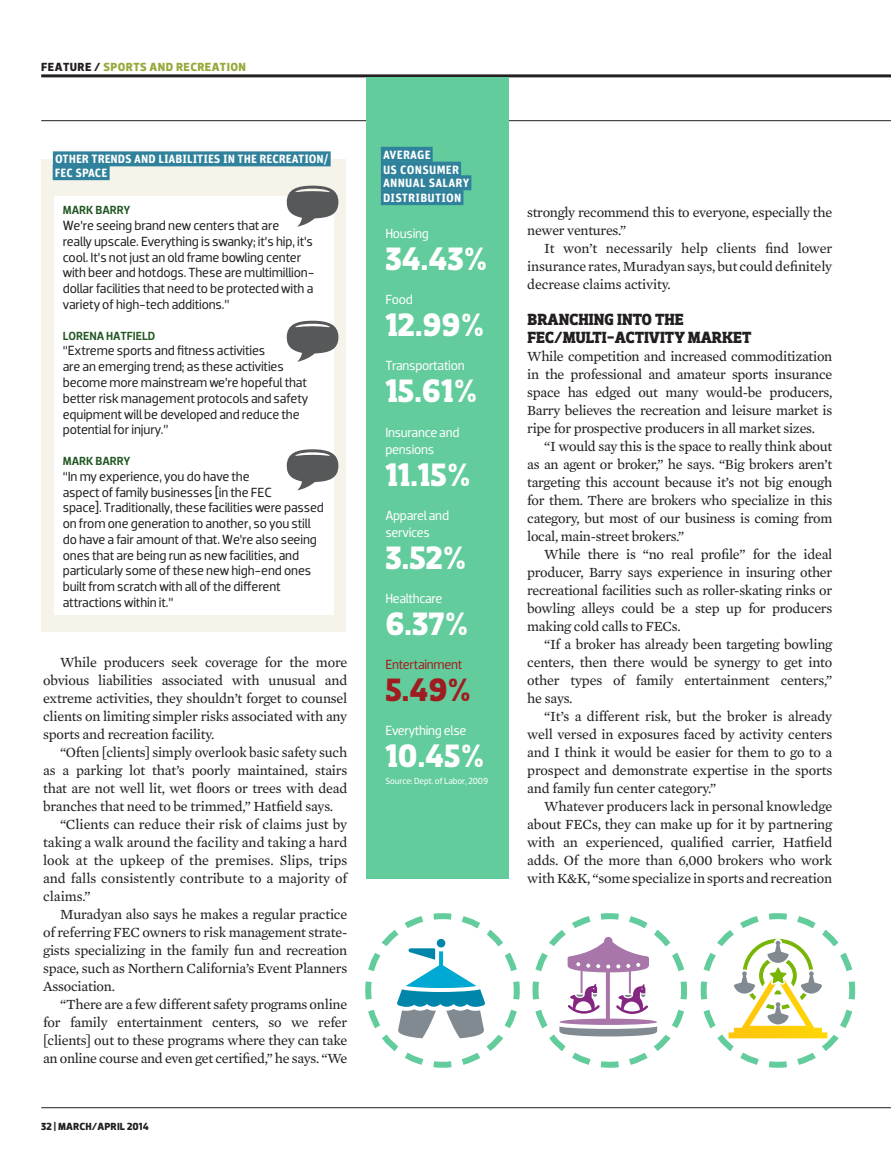
<style>
.page{position:relative;width:891px;height:1175px;background:#fff}
.page>*{position:absolute;margin:0;border:0;box-sizing:border-box;transform-origin:0 0}
.t1{font:700 33px "Dobra Slab";color:#fff}
.t2{font:700 33px "Dobra Slab";color:#9f1d20}
.t3{font:700 16.5px/18px "Dobra Slab";color:#231f20}
.t4{font:14.25px/18px "Mercury Text G2";letter-spacing:-.015em;color:#231f20;text-align:justify}
.t5{font:13.5px/15.8px "Dobra";letter-spacing:-.01em;color:#231f20}
.t6{font:13.5px/17px "Dobra";letter-spacing:-.02em;color:#fff}
.t7{font:13.5px "Dobra";letter-spacing:-.02em;color:#9f1d20}
.t8{font:700 12px "Unit Rounded OT";color:#fff}
.t9{font:700 12px/14.2px "Unit Rounded OT";letter-spacing:.02em;color:#fff}
.t10{font:500 12px "Dobra";letter-spacing:-.005em;color:#205622}
.t11{font:700 12px "Dobra";letter-spacing:.035em;color:#96aa3c}
.t12{font:700 10.5px "Dobra";letter-spacing:.015em;color:#231f20}
.t13{font:9px "Dobra";letter-spacing:-.01em;color:#fff}
.s1{color:#231f20}
</style>
<div class="page">
<hr style="left:41px;top:120px;width:850px;height:1px;background:#231f20">
<hr style="left:41px;top:74px;width:850px;height:3px;background:#231f20">
<hr style="left:41px;top:1107px;width:850px;height:1px;background:#231f20">
<svg style="left:532px;top:913px;width:155px;height:155px"></svg>
<svg style="left:365px;top:913px;width:155px;height:155px"></svg>
<div style="left:437px;top:938px;width:8px;height:9px;background:#0085ab;border-radius:50%"></div>
<svg style="left:700px;top:913px;width:156px;height:155px"></svg>
<div style="left:41px;top:160px;width:305px;height:472px;background:#f6f3eb"></div>
<div style="left:54px;top:196px;width:280px;height:419px;background:#fff"></div>
<svg style="left:287px;top:186px;width:51px;height:41px"></svg>
<svg style="left:287px;top:321px;width:51px;height:41px"></svg>
<svg style="left:287px;top:449px;width:51px;height:41px"></svg>
<div style="left:53px;top:165px;width:57px;height:15px;background:#30829c"></div>
<div style="left:53px;top:151px;width:278px;height:15px;background:#30829c"></div>
<div style="left:366px;top:77px;width:143px;height:801px;background:#63cc9c"></div>
<div style="left:381px;top:147px;width:52px;height:15px;background:#30829c"></div>
<div style="left:381px;top:162px;width:80px;height:15px;background:#30829c"></div>
<div style="left:381px;top:175px;width:90px;height:15px;background:#30829c"></div>
<div style="left:381px;top:190px;width:82px;height:15px;background:#30829c"></div>
<p class="t11" style="left:41px;top:60px;width:206px"><span class="s1">FEATURE /</span> SPORTS AND RECREATION</p>
<p class="t8" style="left:55px;top:152px;width:275px">OTHER TRENDS AND LIABILITIES IN THE RECREATION/</p>
<p class="t8" style="left:55px;top:165px;width:54px">FEC SPACE</p>
<p class="t10" style="left:63px;top:203px;width:69px">MARK BARRY</p>
<p class="t5" style="left:63px;top:218px;width:253px">We’re seeing brand new centers that are<br>really upscale. Everything is swanky; it’s hip, it’s cool. It’s not just an old frame bowling center with beer and hotdogs. These are multimillion&shy;dollar facilities that need to be protected with a variety of high-tech additions.”</p>
<p class="t10" style="left:63px;top:328px;width:94px">LORENA HATFIELD</p>
<p class="t5" style="left:63px;top:343px;width:247px">“Extreme sports and fitness activities<br>are an emerging trend; as these activities become more mainstream we’re hopeful that better risk management protocols and safety equipment will be developed and reduce the potential for injury.”</p>
<p class="t10" style="left:63px;top:454px;width:69px">MARK BARRY</p>
<p class="t5" style="left:63px;top:468px;width:263px">“In my experience, you do have the<br>aspect of family businesses [in the FEC<br>space]. Traditionally, these facilities were passed on from one generation to another, so you still do have a fair amount of that. We’re also seeing ones that are being run as new facilities, and particularly some of these new high-end ones built from scratch with all of the different attractions within it.”</p>
<p class="t4" style="left:43px;top:653px;width:306px;text-indent:17px">While producers seek coverage for the more obvious liabilities associated with unusual and extreme activities, they shouldn’t forget to counsel clients on limiting simpler risks associated with any sports and recreation facility.</p>
<p class="t4" style="left:60px;top:743px;width:289px">“Often [clients] simply overlook basic safety such</p>
<p class="t4" style="left:43px;top:761px;width:306px">as a parking lot that’s poorly maintained, stairs</p>
<p class="t4" style="left:43px;top:779px;width:306px">that are not well lit, wet floors or trees with dead</p>
<p class="t4" style="left:43px;top:797px;width:291px">branches that need to be trimmed,” Hatfield says.</p>
<p class="t4" style="left:60px;top:815px;width:289px">“Clients can reduce their risk of claims just by</p>
<p class="t4" style="left:43px;top:833px;width:306px">taking a walk around the facility and taking a hard</p>
<p class="t4" style="left:43px;top:851px;width:306px">look at the upkeep of the premises. Slips, trips</p>
<p class="t4" style="left:43px;top:869px;width:306px">and falls consistently contribute to a majority of</p>
<p class="t4" style="left:43px;top:887px;width:49px">claims.”</p>
<p class="t4" style="left:60px;top:905px;width:289px">Muradyan also says he makes a regular practice</p>
<p class="t4" style="left:43px;top:923px;width:306px">of referring FEC owners to risk management strate-</p>
<p class="t4" style="left:43px;top:941px;width:306px">gists specializing in the family fun and recreation</p>
<p class="t4" style="left:43px;top:959px;width:306px">space, such as Northern California’s Event Planners</p>
<p class="t4" style="left:43px;top:977px;width:73px">Association.</p>
<p class="t4" style="left:60px;top:995px;width:289px">“There are a few different safety programs online</p>
<p class="t4" style="left:43px;top:1013px;width:306px">for family entertainment centers, so we refer</p>
<p class="t4" style="left:43px;top:1031px;width:306px">[clients] out to these programs where they can take</p>
<p class="t4" style="left:43px;top:1049px;width:306px">an online course and even get certified,” he says. “We</p>
<p class="t12" style="left:41px;top:1120px;width:109px">32 | MARCH/APRIL 2014</p>
<p class="t9" style="left:383px;top:147px;width:88px">AVERAGE<br>US CONSUMER<br>ANNUAL SALARY</p>
<p class="t9" style="left:383px;top:191px;width:80px">DISTRIBUTION</p>
<p class="t6" style="left:385px;top:225px;width:45px">Housing</p>
<h1 class="t1" style="left:385px;top:240px;width:104px">34.43%</h1>
<p class="t6" style="left:385px;top:291px;width:29px">Food</p>
<h1 class="t1" style="left:385px;top:306px;width:101px">12.99%</h1>
<p class="t6" style="left:385px;top:357px;width:81px">Transportation</p>
<h1 class="t1" style="left:385px;top:372px;width:93px">15.61%</h1>
<p class="t6" style="left:385px;top:423px;width:76px">Insurance and pensions</p>
<h1 class="t1" style="left:385px;top:455px;width:87px">11.15%</h1>
<p class="t6" style="left:385px;top:506px;width:65px">Apparel and services</p>
<h1 class="t1" style="left:385px;top:538px;width:83px">3.52%</h1>
<p class="t6" style="left:385px;top:589px;width:59px">Healthcare</p>
<h1 class="t1" style="left:385px;top:604px;width:85px">6.37%</h1>
<p class="t7" style="left:385px;top:656px;width:79px">Entertainment</p>
<h1 class="t2" style="left:385px;top:670px;width:87px">5.49%</h1>
<p class="t6" style="left:385px;top:721px;width:83px">Everything else</p>
<h1 class="t1" style="left:385px;top:736px;width:101px">10.45%</h1>
<p class="t13" style="left:385px;top:775px;width:104px">Source: Dept. of Labor, 2009</p>
<p class="t4" style="left:527px;top:203px;width:306px">strongly recommend this to everyone, especially the newer ventures.”</p>
<p class="t4" style="left:527px;top:239px;width:306px;text-indent:17px">It won’t necessarily help clients find lower insurance rates, Muradyan says, but could definitely decrease claims activity.</p>
<p class="t3" style="left:527px;top:310px;width:226px">BRANCHING INTO THE<br>FEC/MULTI-ACTIVITY MARKET</p>
<p class="t4" style="left:527px;top:347px;width:306px">While competition and increased commoditization in the professional and amateur sports insurance space has edged out many would-be producers, Barry believes the recreation and leisure market is ripe for prospective producers in all market sizes.</p>
<p class="t4" style="left:527px;top:437px;width:306px;text-indent:17px">“I would say this is the space to really think about as an agent or broker,” he says. “Big brokers aren’t targeting this account because it’s not big enough for them. There are brokers who specialize in this category, but most of our business is coming from local, main-street brokers.”</p>
<p class="t4" style="left:527px;top:545px;width:306px;text-indent:17px">While there is “no real profile” for the ideal producer, Barry says experience in insuring other recreational facilities such as roller-skating rinks or bowling alleys could be a step up for producers making cold calls to FECs.</p>
<p class="t4" style="left:527px;top:635px;width:306px;text-indent:17px">“If a broker has already been targeting bowling centers, then there would be synergy to get into other types of family entertainment centers,” he says.</p>
<p class="t4" style="left:527px;top:707px;width:306px;text-indent:17px">“It’s a different risk, but the broker is already well versed in exposures faced by activity centers and I think it would be easier for them to go to a prospect and demonstrate expertise in the sports and family fun center category.”</p>
<p class="t4" style="left:527px;top:797px;width:306px;text-indent:17px">Whatever producers lack in personal knowledge about FECs, they can make up for it by partnering with an experienced, qualified carrier, Hatfield adds. Of the more than 6,000 brokers who work with K&amp;K, “some specialize in sports and recreation</p>
</div>
